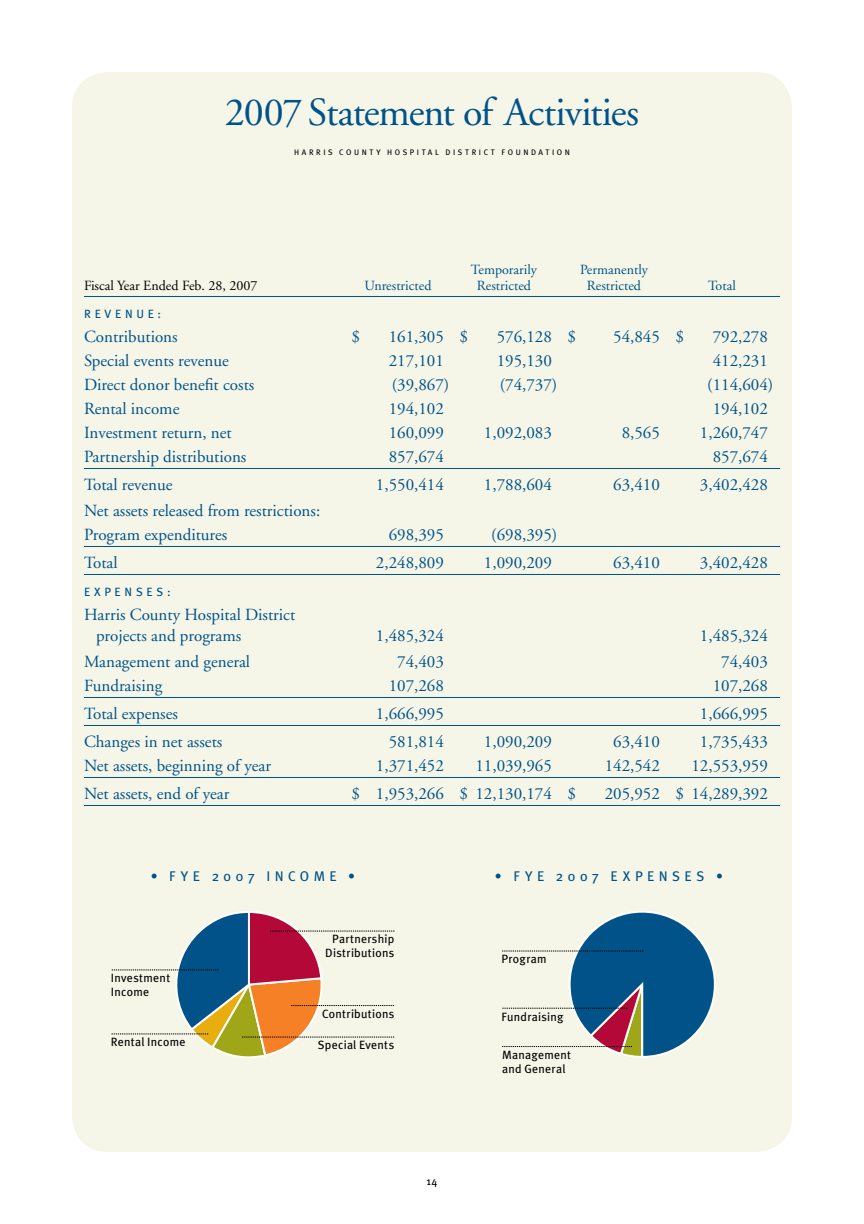
<style>
.page{position:relative;width:864px;height:1224px;background:#fff}
.page>*{position:absolute;margin:0;border:0;box-sizing:border-box;transform-origin:0 0}
.t1{font:40px "Adobe Garamond";letter-spacing:-.03em;color:#005288}
.t2{font:17px/24px "Adobe Garamond";color:#005288}
.t3{font:14px "Adobe Garamond";color:#005288}
.t4{font:14px "Meta Plus";letter-spacing:.325em;color:#005288}
.t5{font:14px "Adobe Garamond";color:#000}
.t6{font:12px/14px "Meta Plus";letter-spacing:.025em;color:#000}
.t7{font:12px "Meta Plus";color:#005288}
.t8{font:11px "Meta Plus";color:#000}
.t9{font:8px "Meta Plus";color:#000}
</style>
<div class="page">
<div style="left:72px;top:72px;width:720px;height:1080px;background:#f5f6e8;border-radius:36px"></div>
<svg style="left:502px;top:911px;width:214px;height:147px"></svg>
<hr style="left:84px;top:296px;width:696px;height:1px;background:#005288">
<hr style="left:84px;top:468px;width:696px;height:1px;background:#005288">
<hr style="left:84px;top:546px;width:696px;height:1px;background:#005288">
<hr style="left:84px;top:574px;width:696px;height:1px;background:#005288">
<hr style="left:84px;top:697px;width:696px;height:1px;background:#005288">
<hr style="left:84px;top:725px;width:696px;height:1px;background:#005288">
<hr style="left:84px;top:777px;width:696px;height:1px;background:#005288">
<hr style="left:84px;top:805px;width:696px;height:1px;background:#005288">
<svg style="left:112px;top:911px;width:282px;height:147px"></svg>
<h1 class="t1" style="left:225px;top:91px;width:416px">2007 Statement of Activities</h1>
<p class="t9" style="left:294px;top:148px;width:8px">harris</p>
<p class="t9" style="left:339px;top:148px;width:8px">county</p>
<p class="t9" style="left:387px;top:148px;width:8px">hospital</p>
<p class="t9" style="left:446px;top:148px;width:8px">district</p>
<p class="t9" style="left:502px;top:148px;width:8px">foundation</p>
<p class="t3" style="left:471px;top:262px;width:68px">Temporarily</p>
<p class="t3" style="left:580px;top:262px;width:69px">Permanently</p>
<p class="t5" style="left:84px;top:278px;width:175px">Fiscal Year Ended Feb. 28, 2007</p>
<p class="t3" style="left:365px;top:278px;width:68px">Unrestricted</p>
<p class="t3" style="left:477px;top:278px;width:56px">Restricted</p>
<p class="t3" style="left:587px;top:278px;width:56px">Restricted</p>
<p class="t3" style="left:708px;top:278px;width:29px">Total</p>
<p class="t7" style="left:84px;top:307px;width:42px">re venue</p>
<p class="t7" style="left:158px;top:307px;width:5px">:</p>
<p class="t2" style="left:84px;top:325px;width:95px">Contributions</p>
<p class="t2" style="left:351px;top:325px;width:10px">$</p>
<p class="t2" style="left:389px;top:325px;width:81px">161,305 $</p>
<p class="t2" style="left:497px;top:325px;width:81px">576,128 $</p>
<p class="t2" style="left:613px;top:325px;width:72px">54,845 $</p>
<p class="t2" style="left:713px;top:325px;width:57px">792,278</p>
<p class="t2" style="left:84px;top:349px;width:146px">Special events revenue</p>
<p class="t2" style="left:389px;top:349px;width:57px">217,101</p>
<p class="t2" style="left:497px;top:349px;width:57px">195,130</p>
<p class="t2" style="left:713px;top:349px;width:57px">412,231</p>
<p class="t2" style="left:84px;top:373px;width:172px">Direct donor benefit costs</p>
<p class="t2" style="left:392px;top:373px;width:59px">(39,867)</p>
<p class="t2" style="left:500px;top:373px;width:59px">(74,737)</p>
<p class="t2" style="left:707px;top:373px;width:68px">(114,604)</p>
<p class="t2" style="left:84px;top:397px;width:97px">Rental income</p>
<p class="t2" style="left:389px;top:397px;width:57px">194,102</p>
<p class="t2" style="left:713px;top:397px;width:57px">194,102</p>
<p class="t2" style="left:84px;top:421px;width:149px">Investment return, net</p>
<p class="t2" style="left:389px;top:421px;width:57px">160,099</p>
<p class="t2" style="left:484px;top:421px;width:70px">1,092,083</p>
<p class="t2" style="left:622px;top:421px;width:40px">8,565</p>
<p class="t2" style="left:700px;top:421px;width:69px">1,260,747</p>
<p class="t2" style="left:84px;top:445px;width:164px">Partnership distributions</p>
<p class="t2" style="left:389px;top:445px;width:57px">857,674</p>
<p class="t2" style="left:713px;top:445px;width:57px">857,674</p>
<p class="t2" style="left:84px;top:473px;width:90px">Total revenue</p>
<p class="t2" style="left:376px;top:473px;width:69px">1,550,414</p>
<p class="t2" style="left:484px;top:473px;width:70px">1,788,604</p>
<p class="t2" style="left:613px;top:473px;width:48px">63,410</p>
<p class="t2" style="left:700px;top:473px;width:69px">3,402,428</p>
<p class="t2" style="left:84px;top:499px;width:238px">Net assets released from restrictions:<br>Program expenditures</p>
<p class="t2" style="left:389px;top:523px;width:57px">698,395</p>
<p class="t2" style="left:491px;top:523px;width:68px">(698,395)</p>
<p class="t2" style="left:84px;top:551px;width:35px">Total</p>
<p class="t2" style="left:376px;top:551px;width:69px">2,248,809</p>
<p class="t2" style="left:484px;top:551px;width:70px">1,090,209</p>
<p class="t2" style="left:613px;top:551px;width:48px">63,410</p>
<p class="t2" style="left:700px;top:551px;width:69px">3,402,428</p>
<p class="t7" style="left:84px;top:585px;width:31px">expenses</p>
<p class="t7" style="left:167px;top:585px;width:5px">:</p>
<p class="t2" style="left:96px;top:605px;width:201px;line-height:21px;text-indent:-12px">Harris County Hospital District projects and programs</p>
<p class="t2" style="left:376px;top:624px;width:69px">1,485,324</p>
<p class="t2" style="left:700px;top:624px;width:69px">1,485,324</p>
<p class="t2" style="left:84px;top:650px;width:168px">Management and general</p>
<p class="t2" style="left:397px;top:650px;width:48px">74,403</p>
<p class="t2" style="left:721px;top:650px;width:48px">74,403</p>
<p class="t2" style="left:84px;top:674px;width:80px">Fundraising</p>
<p class="t2" style="left:389px;top:674px;width:57px">107,268</p>
<p class="t2" style="left:713px;top:674px;width:57px">107,268</p>
<p class="t2" style="left:84px;top:702px;width:96px">Total expenses</p>
<p class="t2" style="left:376px;top:702px;width:69px">1,666,995</p>
<p class="t2" style="left:700px;top:702px;width:69px">1,666,995</p>
<p class="t2" style="left:84px;top:730px;width:140px">Changes in net assets</p>
<p class="t2" style="left:389px;top:730px;width:57px">581,814</p>
<p class="t2" style="left:484px;top:730px;width:70px">1,090,209</p>
<p class="t2" style="left:613px;top:730px;width:48px">63,410</p>
<p class="t2" style="left:700px;top:730px;width:69px">1,735,433</p>
<p class="t2" style="left:84px;top:754px;width:188px">Net assets, beginning of year</p>
<p class="t2" style="left:376px;top:754px;width:69px">1,371,452</p>
<p class="t2" style="left:475px;top:754px;width:78px">11,039,965</p>
<p class="t2" style="left:605px;top:754px;width:57px">142,542</p>
<p class="t2" style="left:691px;top:754px;width:78px">12,553,959</p>
<p class="t2" style="left:84px;top:782px;width:147px">Net assets, end of year</p>
<p class="t2" style="left:351px;top:782px;width:226px">$ 1,953,266 $ 12,130,174 $</p>
<p class="t2" style="left:605px;top:782px;width:165px">205,952 $ 14,289,392</p>
<p class="t4" style="left:151px;top:868px;width:129px">• FYE 2007 income</p>
<p class="t4" style="left:348px;top:868px;width:8px">•</p>
<p class="t4" style="left:495px;top:868px;width:230px">• FYE 2007 EXPENSES •</p>
<p class="t6" style="left:111px;top:971px;width:61px">Investment<br>Income</p>
<p class="t6" style="left:325px;top:932px;width:71px;text-align:center">Partnership<br>Distributions</p>
<p class="t6" style="left:322px;top:1007px;width:74px">Contributions</p>
<p class="t6" style="left:111px;top:1035px;width:76px">Rental Income</p>
<p class="t6" style="left:318px;top:1038px;width:78px">Special Events</p>
<p class="t8" style="left:427px;top:1174px;width:12px">14</p>
<p class="t6" style="left:501px;top:952px;width:47px">Program</p>
<p class="t6" style="left:502px;top:1009px;width:63px">Fundraising</p>
<p class="t6" style="left:502px;top:1047px;width:71px">Management and General</p>
</div>
